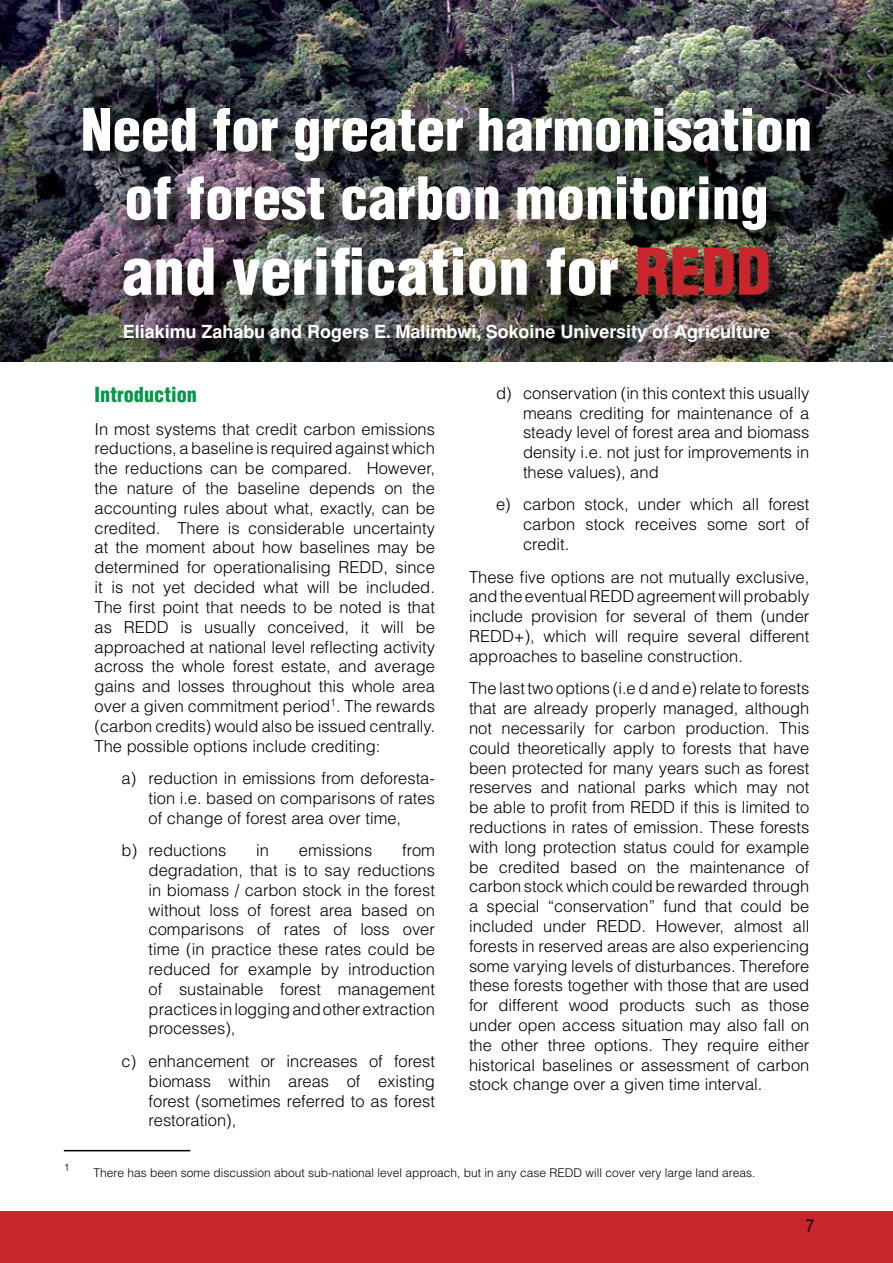
<style>
.page{position:relative;width:893px;height:1263px;background:#fff}
.page>*{position:absolute;margin:0;border:0;box-sizing:border-box;transform-origin:0 0}
.t1{font:900 condensed 63px "Helvetica";color:#fff}
.t2{font:900 condensed 57px/68.4px "Helvetica";color:#fff;text-align:center}
.t3{font:900 condensed 20.25px "Helvetica";color:#009849}
.t4{font:700 18px "Helvetica";color:#fff}
.t5{font:condensed 18px "Helvetica";color:#000}
.t6{font:300 16.5px/19.8px "Helvetica";color:#000;text-align:justify}
.t7{font:300 12px "Helvetica";color:#000}
.t8{font:300 10.5px "Helvetica";color:#000}
.s1{color:#c9252c}
</style>
<div class="page">
<div style="left:0;top:1211px;width:893px;height:52px;background:#c9252c"></div>
<img style="left:0;top:0;width:893px;height:361px">
<div style="left:85px;top:110px;width:808px;height:296px;background:#000;opacity:.75"></div>
<hr style="left:64px;top:1150px;width:126px;height:1px;background:#000">
<h2 class="t2" style="left:81px;top:95px;width:733px">Need for greater harmonisation of forest carbon monitoring</h2>
<h1 class="t1" style="left:122px;top:232px;width:651px">and verification for <span class="s1">REDD</span></h1>
<p class="t4" style="left:123px;top:321px;width:649px">Eliakimu Zahabu and Rogers E. Malimbwi, Sokoine University of Agriculture</p>
<p class="t8" style="left:64px;top:1160px;width:7px">1</p>
<p class="t3" style="left:95px;top:382px;width:104px">Introduction</p>
<p class="t6" style="left:95px;top:418px;width:342px">In most systems that credit carbon emissions reductions, a baseline is required against which the reductions can be compared. However, the nature of the baseline depends on the accounting rules about what, exactly, can be credited. There is considerable uncertainty at the moment about how baselines may be determined for operationalising REDD, since it is not yet decided what will be included.<br>The first point that needs to be noted is that as REDD is usually conceived, it will be approached at national level reflecting activity across the whole forest estate, and average gains and losses throughout this whole area over a given commitment period<sup>1</sup>. The rewards (carbon credits) would also be issued centrally.<br>The possible options include crediting:</p>
<p class="t6" style="left:149px;top:768px;width:288px;text-indent:-27px">a) reduction in emissions from deforesta&shy;tion i.e. based on comparisons of rates of change of forest area over time,</p>
<p class="t6" style="left:122px;top:840px;width:106px">b) reductions</p>
<p class="t6" style="left:256px;top:840px;width:14px">in</p>
<p class="t6" style="left:299px;top:840px;width:75px">emissions</p>
<p class="t6" style="left:149px;top:840px;width:288px;text-indent:254px">from degradation, that is to say reductions in biomass / carbon stock in the forest without loss of forest area based on comparisons of rates of loss over time (in practice these rates could be reduced for example by introduction of sustainable forest management practices in logging and other extraction processes),</p>
<p class="t6" style="left:149px;top:1051px;width:288px;text-indent:-27px">c) enhancement or increases of forest biomass within areas of existing forest (sometimes referred to as forest restoration),</p>
<p class="t6" style="left:523px;top:382px;width:288px;text-indent:-27px">d) conservation (in this context this usually means crediting for maintenance of a steady level of forest area and biomass density i.e. not just for improvements in these values), and</p>
<p class="t6" style="left:523px;top:494px;width:288px;text-indent:-27px">e) carbon stock, under which all forest carbon stock receives some sort of credit.</p>
<p class="t6" style="left:469px;top:566px;width:342px">These five options are not mutually exclusive, and the eventual REDD agreement will probably include provision for several of them (under REDD+), which will require several different approaches to baseline construction.</p>
<p class="t6" style="left:469px;top:678px;width:342px">The last two options (i.e d and e) relate to forests that are already properly managed, although not necessarily for carbon production. This could theoretically apply to forests that have been protected for many years such as forest reserves and national parks which may not be able to profit from REDD if this is limited to reductions in rates of emission. These forests with long protection status could for example be credited based on the maintenance of carbon stock which could be rewarded through a special “conservation” fund that could be included under REDD. However, almost all forests in reserved areas are also experiencing some varying levels of disturbances. Therefore these forests together with those that are used for different wood products such as those under open access situation may also fall on the other three options. They require either historical baselines or assessment of carbon stock change over a given time interval.</p>
<p class="t7" style="left:94px;top:1165px;width:663px">There has been some discussion about sub-national level approach, but in any case REDD will cover very large land areas.</p>
<p class="t5" style="left:806px;top:1215px;width:10px">7</p>
</div>
